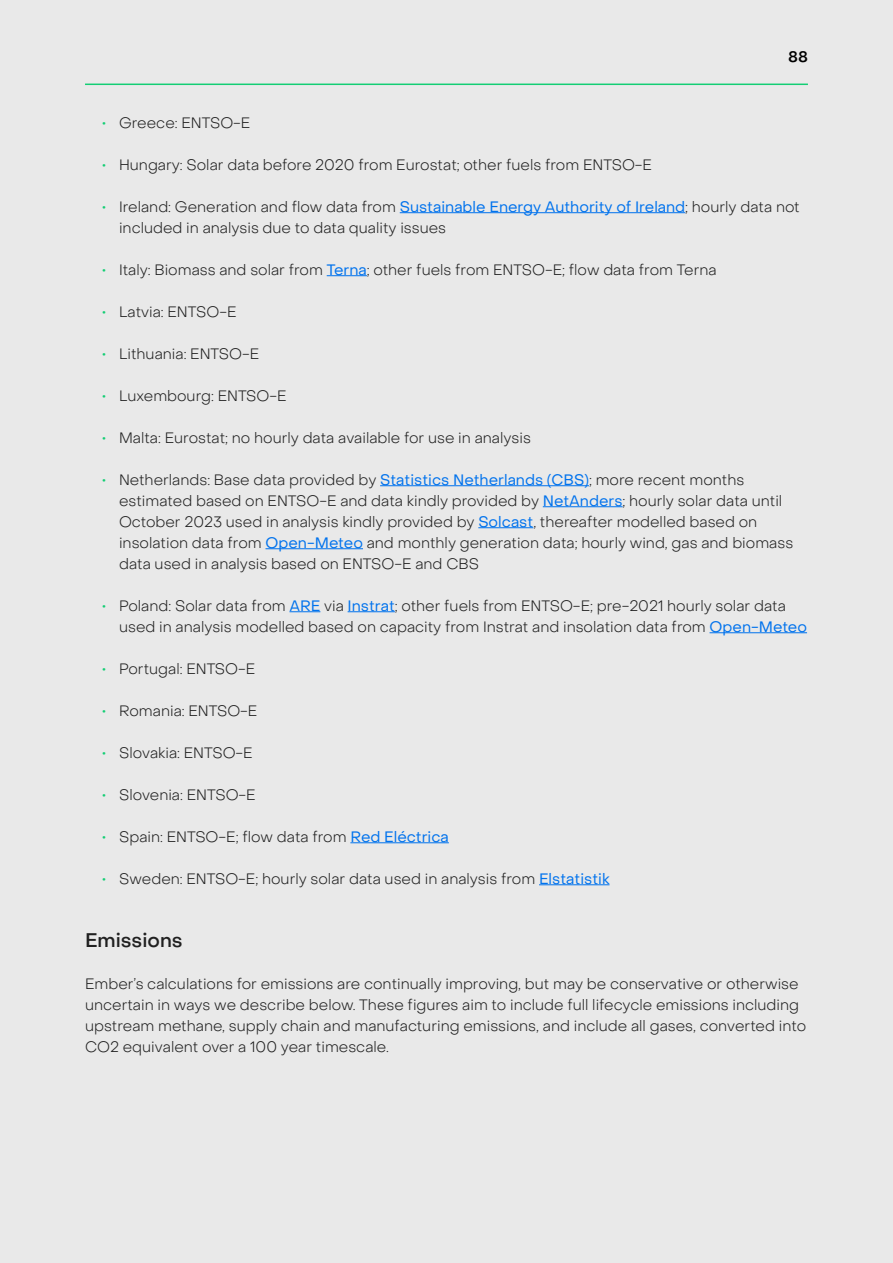
<style>
.page{position:relative;width:893px;height:1263px;background:#e9e9e9}
.page>*{position:absolute;margin:0;border:0;box-sizing:border-box;transform-origin:0 0}
.t1{font:500 19.5px "Object Sans";color:#202020}
.t2{font:300 15px/21px "Object Sans";color:#202020}
.t3{font:500 15px "Object Sans";color:#000}
.s1{font-weight:500;color:#13ce74}
.s2{font-weight:400;color:#0072ed}
</style>
<div class="page">
<hr style="left:400px;top:212px;width:285px;height:1px;background:#0072ed">
<hr style="left:327px;top:275px;width:40px;height:1px;background:#0072ed">
<hr style="left:380px;top:485px;width:209px;height:1px;background:#0072ed">
<hr style="left:543px;top:506px;width:80px;height:1px;background:#0072ed">
<hr style="left:478px;top:527px;width:55px;height:1px;background:#0072ed">
<hr style="left:265px;top:548px;width:98px;height:1px;background:#0072ed">
<hr style="left:289px;top:611px;width:31px;height:1px;background:#0072ed">
<hr style="left:348px;top:611px;width:47px;height:1px;background:#0072ed">
<hr style="left:710px;top:632px;width:97px;height:1px;background:#0072ed">
<hr style="left:350px;top:842px;width:99px;height:1px;background:#0072ed">
<hr style="left:539px;top:884px;width:70px;height:1px;background:#0072ed">
<hr style="left:85px;top:84px;width:723px;height:1px;background:#13ce74">
<p class="t3" style="left:788px;top:48px;width:21px">88</p>
<p class="t2" style="left:102px;top:112px;width:150px"><span class="s1">•</span> Greece: ENTSO-E</p>
<p class="t2" style="left:102px;top:154px;width:551px"><span class="s1">•</span> Hungary: Solar data before 2020 from Eurostat; other fuels from ENTSO-E</p>
<p class="t2" style="left:119px;top:196px;width:682px;text-indent:-17px"><span class="s1">•</span> Ireland: Generation and flow data from <span class="s2">Sustainable Energy Authority of Ireland</span>; hourly data not included in analysis due to data quality issues</p>
<p class="t2" style="left:102px;top:259px;width:616px"><span class="s1">•</span> Italy: Biomass and solar from <span class="s2">Terna</span>; other fuels from ENTSO-E; flow data from Terna</p>
<p class="t2" style="left:102px;top:301px;width:136px"><span class="s1">•</span> Latvia: ENTSO-E</p>
<p class="t2" style="left:102px;top:343px;width:159px"><span class="s1">•</span> Lithuania: ENTSO-E</p>
<p class="t2" style="left:102px;top:385px;width:186px"><span class="s1">•</span> Luxembourg: ENTSO-E</p>
<p class="t2" style="left:102px;top:427px;width:430px"><span class="s1">•</span> Malta: Eurostat; no hourly data available for use in analysis</p>
<p class="t2" style="left:119px;top:469px;width:676px;text-indent:-17px"><span class="s1">•</span> Netherlands: Base data provided by <span class="s2">Statistics Netherlands (CBS)</span>; more recent months estimated based on ENTSO-E and data kindly provided by <span class="s2">NetAnders</span>; hourly solar data until October 2023 used in analysis kindly provided by <span class="s2">Solcast</span>, thereafter modelled based on insolation data from <span class="s2">Open-Meteo</span> and monthly generation data; hourly wind, gas and biomass data used in analysis based on ENTSO-E and CBS</p>
<p class="t2" style="left:119px;top:595px;width:689px;text-indent:-17px"><span class="s1">•</span> Poland: Solar data from <span class="s2">ARE</span> via <span class="s2">Instrat</span>; other fuels from ENTSO-E; pre-2021 hourly solar data used in analysis modelled based on capacity from Instrat and insolation data from <span class="s2">Open-Meteo</span></p>
<p class="t2" style="left:102px;top:658px;width:155px"><span class="s1">•</span> Portugal: ENTSO-E</p>
<p class="t2" style="left:102px;top:700px;width:157px"><span class="s1">•</span> Romania: ENTSO-E</p>
<p class="t2" style="left:102px;top:742px;width:152px"><span class="s1">•</span> Slovakia: ENTSO-E</p>
<p class="t2" style="left:102px;top:784px;width:155px"><span class="s1">•</span> Slovenia: ENTSO-E</p>
<p class="t2" style="left:102px;top:826px;width:348px"><span class="s1">•</span> Spain: ENTSO-E; flow data from <span class="s2">Red Eléctrica</span></p>
<p class="t2" style="left:102px;top:868px;width:509px"><span class="s1">•</span> Sweden: ENTSO-E; hourly solar data used in analysis from <span class="s2">Elstatistik</span></p>
<h1 class="t1" style="left:85px;top:928px;width:99px">Emissions</h1>
<p class="t2" style="left:85px;top:973px;width:723px">Ember’s calculations for emissions are continually improving, but may be conservative or otherwise uncertain in ways we describe below. These figures aim to include full lifecycle emissions including upstream methane, supply chain and manufacturing emissions, and include all gases, converted into CO2 equivalent over a 100 year timescale.</p>
</div>
